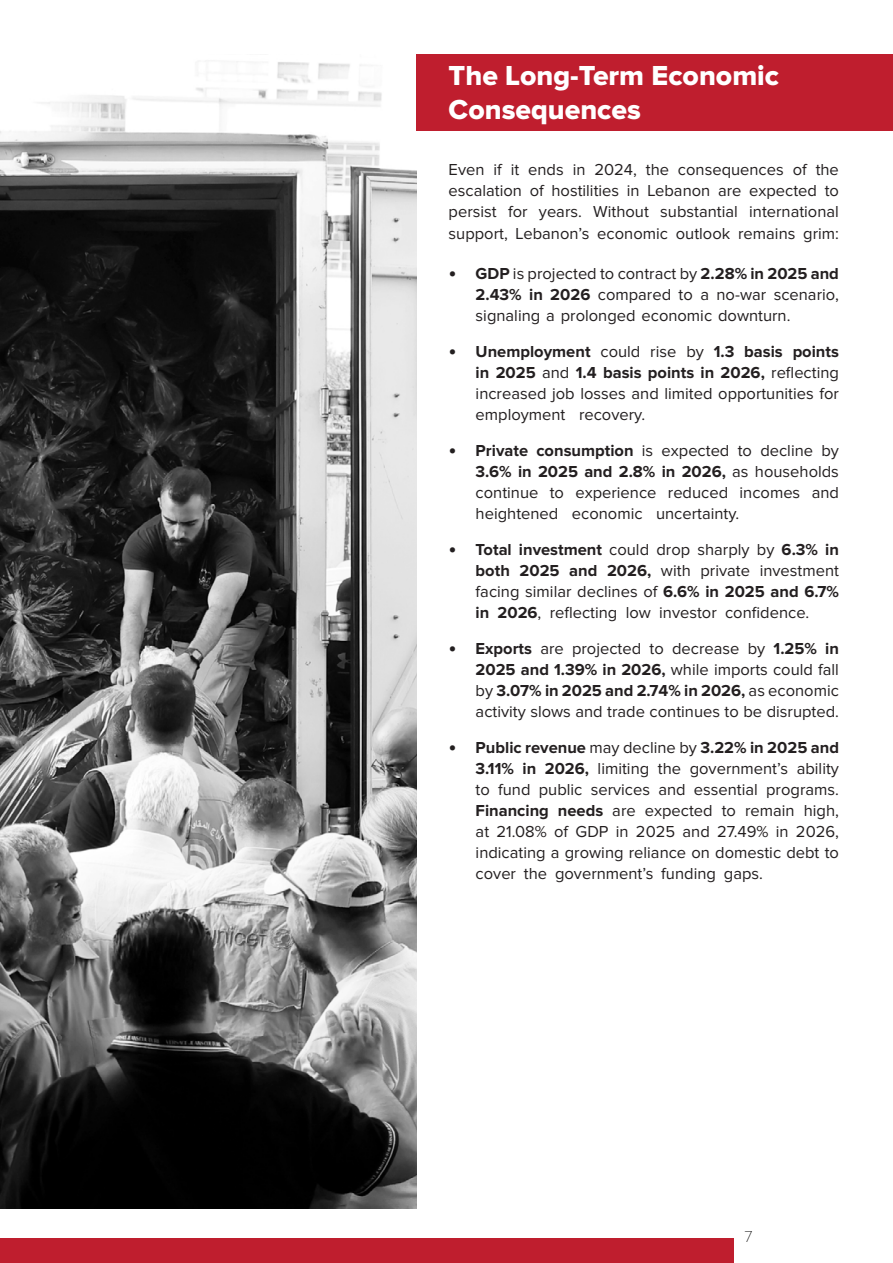
<style>
.page{position:relative;width:893px;height:1263px;background:#fff}
.page>*{position:absolute;margin:0;border:0;box-sizing:border-box;transform-origin:0 0}
.t1{font:28.5px/34.2px "Proxima Nova Extrabld";color:#fff}
.t2{font:16.5px/21px "Proxima Nova";color:#231f20;text-align:justify}
.t3{font:100 16.5px "Proxima Nova T";color:#000}
.s1{font-family:"Calibri"}
.s2{font-weight:700}
</style>
<div class="page">
<div style="left:0;top:1239px;width:734px;height:24px;background:#bf1e2e"></div>
<img style="left:0;top:54px;width:417px;height:1155px">
<div style="left:417px;top:54px;width:476px;height:77px;background:#bf1e2e"></div>
<p class="t1" style="left:449px;top:59px;width:332px">The Long-Term Economic<br>Consequences</p>
<p class="t2" style="left:449px;top:160px;width:392px">Even if it ends in 2024, the consequences of the escalation of hostilities in Lebanon are expected to persist for years. Without substantial international support, Lebanon’s economic outlook remains grim:</p>
<p class="t2" style="left:476px;top:263px;width:365px;text-indent:-27px"><span class="s1">•</span> <span class="s2">GDP</span> is projected to contract by <span class="s2">2.28% in 2025 and 2.43% in 2026</span> compared to a no-war scenario, signaling a prolonged economic downturn.</p>
<p class="t2" style="left:476px;top:341px;width:365px;text-indent:-27px"><span class="s1">•</span> <span class="s2">Unemployment</span> could rise by <span class="s2">1.3 basis points in 2025</span> and <span class="s2">1.4 basis points in 2026,</span> reflecting increased job losses and limited opportunities for employment recovery.</p>
<p class="t2" style="left:476px;top:440px;width:365px;text-indent:-27px"><span class="s1">•</span> <span class="s2">Private consumption</span> is expected to decline by <span class="s2">3.6% in 2025 and 2.8% in 2026,</span> as households continue to experience reduced incomes and heightened economic uncertainty.</p>
<p class="t2" style="left:476px;top:539px;width:365px;text-indent:-27px"><span class="s1">•</span> <span class="s2">Total investment</span> could drop sharply by <span class="s2">6.3% in both 2025 and 2026,</span> with private investment facing similar declines of <span class="s2">6.6% in 2025 and 6.7% in 2026</span>, reflecting low investor confidence.</p>
<p class="t2" style="left:476px;top:638px;width:365px;text-indent:-27px"><span class="s1">•</span> <span class="s2">Exports</span> are projected to decrease by <span class="s2">1.25% in 2025 and 1.39% in 2026,</span> while imports could fall by <span class="s2">3.07% in 2025 and 2.74% in 2026,</span> as economic activity slows and trade continues to be disrupted.</p>
<p class="t2" style="left:476px;top:737px;width:365px;text-indent:-27px"><span class="s1">•</span> <span class="s2">Public revenue</span> may decline by <span class="s2">3.22% in 2025 and 3.11% in 2026,</span> limiting the government’s ability to fund public services and essential programs.<br><span class="s2">Financing needs</span> are expected to remain high, at 21.08% of GDP in 2025 and 27.49% in 2026, indicating a growing reliance on domestic debt to cover the government’s funding gaps.</p>
<p class="t3" style="left:744px;top:1224px;width:10px">7</p>
</div>
